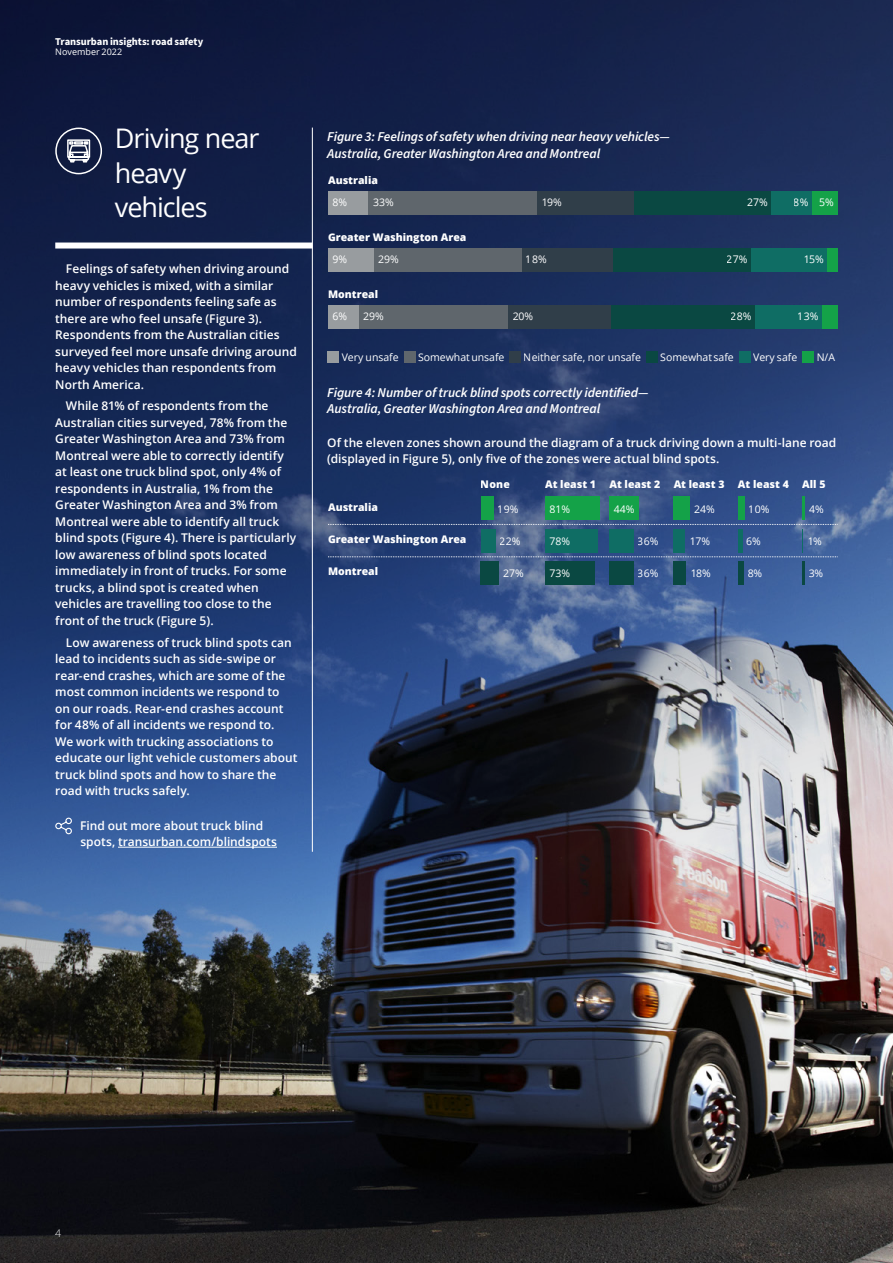
<style>
.page{position:relative;width:893px;height:1263px;background:#fff}
.page>*{position:absolute;margin:0;border:0;box-sizing:border-box;transform-origin:0 0}
.t1{font:27px/34.5px "Open Sans";letter-spacing:-.035em;color:#fff}
.t2{font:italic 600 13.5px/16.5px "Source Sans Pro";letter-spacing:-.01em;color:#fff}
.t3{font:600 12px/16.5px "Open Sans";color:#fff}
.t4{font:10.5px "Open Sans";color:#fff}
.t5{font:800 10.5px "Open Sans";color:#fff}
.t6{font:700 10.5px "Source Sans Pro";letter-spacing:-.005em;color:#fff}
.t7{font:300 10.5px "Open Sans";color:#fff}
.t8{font:9px "Open Sans";color:#fff}
</style>
<div class="page">
<img style="left:0;top:0;width:893px;height:1263px">
<hr style="left:312px;top:128px;width:1px;height:724px;background:#fff">
<hr style="left:118px;top:847px;width:159px;height:1px;background:#fff">
<svg style="left:55px;top:817px;width:17px;height:18px"></svg>
<div style="left:55px;top:242px;width:258px;height:6px;background:#fff"></div>
<div style="left:327px;top:351px;width:12px;height:12px;background:#989c9f"></div>
<div style="left:404px;top:351px;width:11px;height:12px;background:#5f666c"></div>
<div style="left:509px;top:351px;width:12px;height:12px;background:#303e49"></div>
<div style="left:646px;top:351px;width:12px;height:12px;background:#0a4842"></div>
<div style="left:739px;top:351px;width:11px;height:12px;background:#0f6d64"></div>
<div style="left:802px;top:351px;width:12px;height:12px;background:#14a248"></div>
<div style="left:328px;top:191px;width:41px;height:23px;background:#989c9f"></div>
<div style="left:369px;top:191px;width:168px;height:23px;background:#5f666c"></div>
<div style="left:537px;top:191px;width:97px;height:23px;background:#303e49"></div>
<div style="left:634px;top:191px;width:137px;height:23px;background:#0a4842"></div>
<div style="left:771px;top:191px;width:41px;height:23px;background:#0f6d64"></div>
<div style="left:812px;top:191px;width:26px;height:23px;background:#14a248"></div>
<div style="left:328px;top:249px;width:46px;height:23px;background:#989c9f"></div>
<div style="left:374px;top:249px;width:148px;height:23px;background:#5f666c"></div>
<div style="left:522px;top:249px;width:91px;height:23px;background:#303e49"></div>
<div style="left:613px;top:249px;width:138px;height:23px;background:#0a4842"></div>
<div style="left:751px;top:249px;width:76px;height:23px;background:#0f6d64"></div>
<div style="left:827px;top:249px;width:11px;height:23px;background:#14a248"></div>
<div style="left:328px;top:306px;width:31px;height:23px;background:#989c9f"></div>
<div style="left:359px;top:306px;width:149px;height:23px;background:#5f666c"></div>
<div style="left:508px;top:306px;width:103px;height:23px;background:#303e49"></div>
<div style="left:611px;top:306px;width:144px;height:23px;background:#0a4842"></div>
<div style="left:755px;top:306px;width:67px;height:23px;background:#0f6d64"></div>
<div style="left:822px;top:306px;width:16px;height:23px;background:#14a248"></div>
<div style="left:481px;top:497px;width:13px;height:23px;background:#14a248"></div>
<div style="left:545px;top:497px;width:55px;height:23px;background:#14a248"></div>
<div style="left:609px;top:497px;width:30px;height:23px;background:#14a248"></div>
<div style="left:674px;top:497px;width:16px;height:23px;background:#14a248"></div>
<div style="left:738px;top:497px;width:7px;height:23px;background:#14a248"></div>
<hr style="left:802px;top:497px;width:3px;height:23px;background:#14a248">
<div style="left:481px;top:561px;width:18px;height:23px;background:#0a4842"></div>
<div style="left:545px;top:561px;width:49px;height:23px;background:#0a4842"></div>
<div style="left:609px;top:561px;width:25px;height:23px;background:#0a4842"></div>
<div style="left:674px;top:561px;width:12px;height:23px;background:#0a4842"></div>
<div style="left:738px;top:561px;width:5px;height:23px;background:#0a4842"></div>
<hr style="left:802px;top:561px;width:2px;height:23px;background:#0a4842">
<svg style="left:328px;top:524px;width:509px;height:33px;background:#335984"></svg>
<div style="left:55px;top:128px;width:47px;height:46px;border:2px solid #fff;border-radius:50%"></div>
<svg style="left:66px;top:139px;width:25px;height:24px"></svg>
<p class="t6" style="left:55px;top:34px;width:149px">Transurban insights: road safety</p>
<p class="t8" style="left:55px;top:46px;width:68px">November 2022</p>
<h1 class="t1" style="left:115px;top:120px;width:146px">Driving near heavy vehicles</h1>
<p class="t2" style="left:327px;top:129px;width:344px">Figure 3: Feelings of safety when driving near heavy vehicles—<br>Australia, Greater Washington Area and Montreal</p>
<p class="t5" style="left:328px;top:172px;width:51px">Australia</p>
<p class="t4" style="left:332px;top:195px;width:16px">8%</p>
<p class="t4" style="left:373px;top:195px;width:22px">33%</p>
<p class="t4" style="left:541px;top:195px;width:22px">19%</p>
<p class="t4" style="left:747px;top:195px;width:22px">27%</p>
<p class="t4" style="left:794px;top:195px;width:42px">8% 5%</p>
<p class="t5" style="left:328px;top:230px;width:140px">Greater Washington Area</p>
<p class="t4" style="left:332px;top:252px;width:16px">9%</p>
<p class="t4" style="left:378px;top:252px;width:22px">29%</p>
<p class="t4" style="left:526px;top:252px;width:22px">18%</p>
<p class="t4" style="left:727px;top:252px;width:22px">27%</p>
<p class="t4" style="left:803px;top:252px;width:22px">15%</p>
<p class="t5" style="left:328px;top:287px;width:52px">Montreal</p>
<p class="t4" style="left:332px;top:309px;width:16px">6%</p>
<p class="t4" style="left:363px;top:309px;width:22px">29%</p>
<p class="t4" style="left:512px;top:309px;width:22px">20%</p>
<p class="t4" style="left:731px;top:309px;width:22px">28%</p>
<p class="t4" style="left:798px;top:309px;width:22px">13%</p>
<p class="t3" style="left:55px;top:260px;width:243px;text-indent:11px">Feelings of safety when driving around heavy vehicles is mixed, with a similar number of respondents feeling safe as there are who feel unsafe (Figure 3).<br>Respondents from the Australian cities surveyed feel more unsafe driving around heavy vehicles than respondents from North America.</p>
<p class="t3" style="left:55px;top:397px;width:243px;text-indent:11px">While 81% of respondents from the Australian cities surveyed, 78% from the Greater Washington Area and 73% from Montreal were able to correctly identify at least one truck blind spot, only 4% of respondents in Australia, 1% from the Greater Washington Area and 3% from Montreal were able to identify all truck blind spots (Figure 4). There is particularly low awareness of blind spots located immediately in front of trucks. For some trucks, a blind spot is created when vehicles are travelling too close to the front of the truck (Figure 5).</p>
<p class="t3" style="left:55px;top:634px;width:244px;text-indent:11px">Low awareness of truck blind spots can lead to incidents such as side-swipe or rear-end crashes, which are some of the most common incidents we respond to<br>on our roads. Rear-end crashes account for 48% of all incidents we respond to.<br>We work with trucking associations to educate our light vehicle customers about truck blind spots and how to share the road with trucks safely.</p>
<p class="t3" style="left:80px;top:817px;width:198px">Find out more about truck blind spots, transurban.com/blindspots</p>
<p class="t4" style="left:342px;top:350px;width:59px">Very unsafe</p>
<p class="t4" style="left:418px;top:350px;width:88px">Somewhat unsafe</p>
<p class="t4" style="left:524px;top:350px;width:119px">Neither safe, nor unsafe</p>
<p class="t4" style="left:660px;top:350px;width:75px">Somewhat safe</p>
<p class="t4" style="left:753px;top:350px;width:46px">Very safe</p>
<p class="t4" style="left:816px;top:350px;width:20px">N/A</p>
<p class="t2" style="left:327px;top:385px;width:323px">Figure 4: Number of truck blind spots correctly identified—<br>Australia, Greater Washington Area and Montreal</p>
<p class="t3" style="left:327px;top:434px;width:511px">Of the eleven zones shown around the diagram of a truck driving down a multi-lane road (displayed in Figure 5), only five of the zones were actual blind spots.</p>
<p class="t5" style="left:481px;top:476px;width:30px">None</p>
<p class="t5" style="left:545px;top:476px;width:52px">At least 1</p>
<p class="t5" style="left:609px;top:476px;width:52px">At least 2</p>
<p class="t5" style="left:674px;top:476px;width:52px">At least 3</p>
<p class="t5" style="left:738px;top:476px;width:52px">At least 4</p>
<p class="t5" style="left:802px;top:476px;width:25px">All 5</p>
<p class="t5" style="left:328px;top:499px;width:51px">Australia</p>
<p class="t4" style="left:498px;top:502px;width:22px">19%</p>
<p class="t4" style="left:549px;top:502px;width:22px">81%</p>
<p class="t4" style="left:614px;top:502px;width:22px">44%</p>
<p class="t4" style="left:694px;top:502px;width:22px">24%</p>
<p class="t4" style="left:749px;top:502px;width:22px">10%</p>
<p class="t4" style="left:809px;top:502px;width:16px">4%</p>
<p class="t5" style="left:328px;top:531px;width:140px">Greater Washington Area</p>
<p class="t4" style="left:500px;top:534px;width:22px">22%</p>
<p class="t4" style="left:549px;top:534px;width:22px">78%</p>
<p class="t4" style="left:638px;top:534px;width:22px">36%</p>
<p class="t4" style="left:689px;top:534px;width:22px">17%</p>
<p class="t4" style="left:746px;top:534px;width:16px">6%</p>
<p class="t4" style="left:807px;top:534px;width:16px">1%</p>
<p class="t5" style="left:328px;top:564px;width:52px">Montreal</p>
<p class="t4" style="left:503px;top:566px;width:22px">27%</p>
<p class="t4" style="left:549px;top:566px;width:22px">73%</p>
<p class="t4" style="left:638px;top:566px;width:22px">36%</p>
<p class="t4" style="left:690px;top:566px;width:22px">18%</p>
<p class="t4" style="left:748px;top:566px;width:16px">8%</p>
<p class="t4" style="left:808px;top:566px;width:16px">3%</p>
<p class="t7" style="left:55px;top:1226px;width:7px">4</p>
</div>
